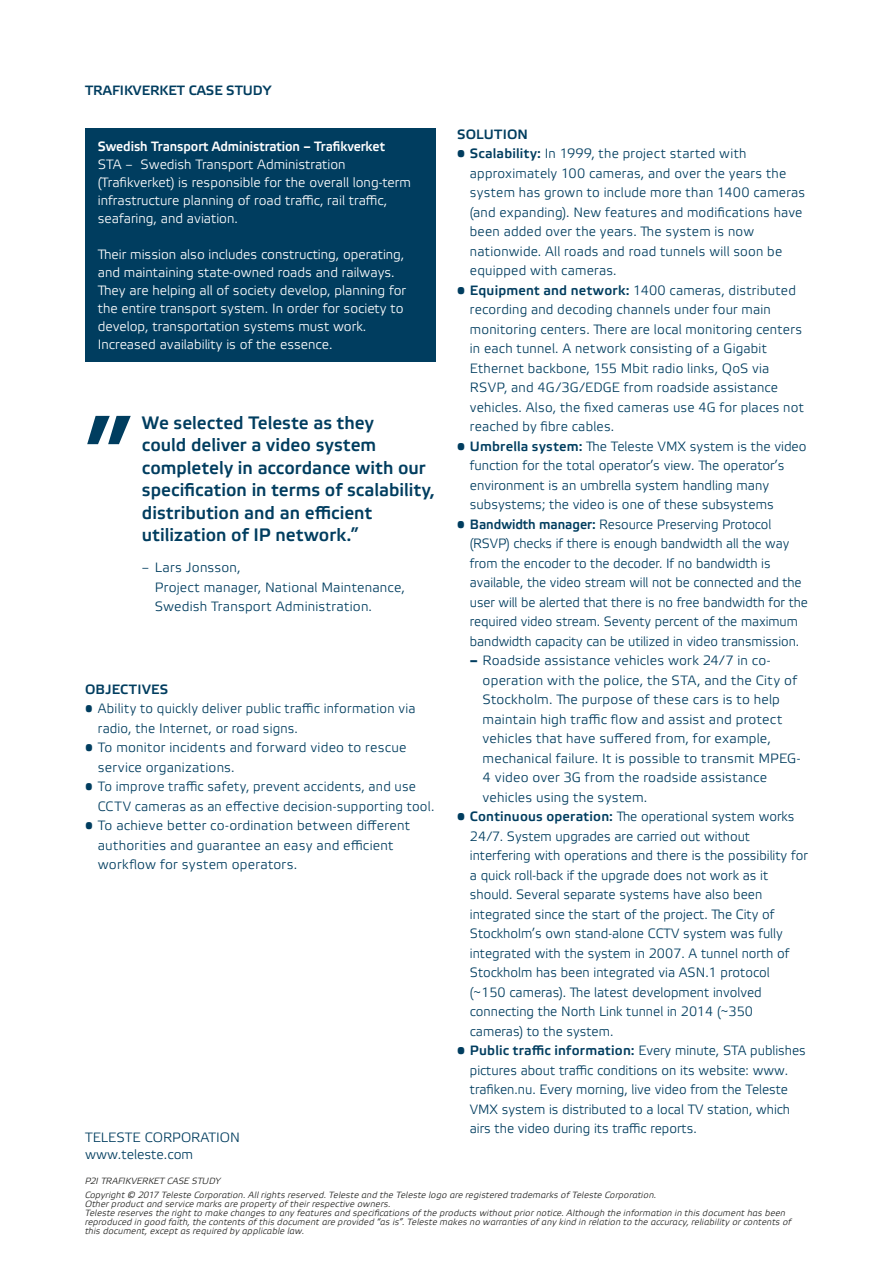
<style>
.page{position:relative;width:893px;height:1263px;background:#fff}
.page>*{position:absolute;margin:0;border:0;box-sizing:border-box;transform-origin:0 0}
.t1{font:108px "Etelka Medium Pro";color:#003d5f}
.t2{font:18px/22.5px "Etelka Medium Pro";color:#003d5f}
.t3{font:13.5px/19.5px "Etelka Light Pro";letter-spacing:.01em;color:#003d5f}
.t4{font:13.5px/18px "Etelka Light Pro";color:#fff}
.t5{font:13.5px/19.5px "Etelka Light Pro";letter-spacing:.01em;color:#003d5f;scale:.96 1}
.t6{font:13.5px "Etelka Medium Pro";letter-spacing:-.005em;color:#fff;scale:.95 1}
.t7{font:13.5px "Etelka Medium Pro";color:#003d5f}
.t8{font:13.5px "Etelka Medium Pro";letter-spacing:.02em;color:#003d5f}
.t9{font:italic 9px/9px "Etelka Light Pro";letter-spacing:.02em;color:#1d1d1b}
.t10{font:italic 9px "Etelka Light Pro";letter-spacing:-.005em;color:#1d1d1b}
.s1{font-weight:700}
.s2{font-family:"Etelka Text Pro";font-weight:700}
</style>
<div class="page">
<div style="left:85px;top:129px;width:351px;height:233px;background:#003d5f"></div>
<p class="t7" style="left:85px;top:83px;width:188px">TRAFIKVERKET CASE STUDY</p>
<p class="t6" style="left:98px;top:139px;width:304px">Swedish Transport Administration – Trafikverket</p>
<p class="t4" style="left:98px;top:157px;width:315px">STA – Swedish Transport Administration (Trafikverket) is responsible for the overall long-term infrastructure planning of road traffic, rail traffic, seafaring, and aviation.</p>
<p class="t4" style="left:98px;top:247px;width:310px">Their mission also includes constructing, operating, and maintaining state-owned roads and railways.<br>They are helping all of society develop, planning for the entire transport system. In order for society to develop, transportation systems must work.<br>Increased availability is of the essence.</p>
<h1 class="t1" style="left:85px;top:402px;width:50px">”</h1>
<h2 class="t2" style="left:142px;top:412px;width:295px">We selected Teleste as they<br>could deliver a video system completely in accordance with our specification in terms of scalability, distribution and an efficient utilization of IP network.”</h2>
<p class="t3" style="left:155px;top:559px;width:252px;text-indent:-13px">– Lars Jonsson,<br>Project manager, National Maintenance,<br>Swedish Transport Administration.</p>
<p class="t8" style="left:85px;top:682px;width:85px">OBJECTIVES</p>
<p class="t3" style="left:98px;top:700px;width:319px;text-indent:-13px">• Ability to quickly deliver public traffic information via radio, the Internet, or road signs.</p>
<p class="t3" style="left:98px;top:739px;width:310px;text-indent:-13px">• To monitor incidents and forward video to rescue service organizations.</p>
<p class="t3" style="left:98px;top:778px;width:338px;text-indent:-13px">• To improve traffic safety, prevent accidents, and use<br>CCTV cameras as an effective decision-supporting tool.</p>
<p class="t3" style="left:98px;top:817px;width:314px;text-indent:-13px">• To achieve better co-ordination between different authorities and guarantee an easy and efficient workflow for system operators.</p>
<p class="t3" style="left:85px;top:1130px;width:156px;line-height:16.5px">TELESTE CORPORATION www.teleste.com</p>
<p class="t10" style="left:85px;top:1176px;width:137px">P2I TRAFIKVERKET CASE STUDY</p>
<p class="t7" style="left:457px;top:127px;width:72px">SOLUTION</p>
<p class="t3" style="left:470px;top:145px;width:337px;text-indent:-13px"><span class="s1">• Scalability:</span> In 1999, the project started with approximately 100 cameras, and over the years the system has grown to include more than 1400 cameras (and expanding). New features and modifications have been added over the years. The system is now nationwide. All roads and road tunnels will soon be equipped with cameras.</p>
<p class="t3" style="left:470px;top:281px;width:336px;text-indent:-13px"><span class="s1">• Equipment and network:</span> 1400 cameras, distributed recording and decoding channels under four main monitoring centers. There are local monitoring centers in each tunnel. A network consisting of a Gigabit Ethernet backbone, 155 Mbit radio links, QoS via RSVP, and 4G/3G/EDGE from roadside assistance vehicles. Also, the fixed cameras use 4G for places not reached by fibre cables.</p>
<p class="t3" style="left:470px;top:437px;width:338px;text-indent:-13px"><span class="s1">• Umbrella system:</span> The Teleste VMX system is the video function for the total operator’s view. The operator’s environment is an umbrella system handling many subsystems; the video is one of these subsystems</p>
<p class="t5" style="left:470px;top:515px;width:354px;text-indent:-13px"><span class="s1">• Bandwidth manager:</span> Resource Preserving Protocol (RSVP) checks if there is enough bandwidth all the way from the encoder to the decoder. If no bandwidth is available, the video stream will not be connected and the user will be alerted that there is no free bandwidth for the required video stream. Seventy percent of the maximum bandwidth capacity can be utilized in video transmission.</p>
<p class="t3" style="left:483px;top:652px;width:319px;text-indent:-13px"><span class="s2">–</span> Roadside assistance vehicles work 24/7 in co&shy;operation with the police, the STA, and the City of Stockholm. The purpose of these cars is to help maintain high traffic flow and assist and protect vehicles that have suffered from, for example, mechanical failure. It is possible to transmit MPEG-4 video over 3G from the roadside assistance vehicles using the system.</p>
<p class="t3" style="left:470px;top:808px;width:339px;text-indent:-13px"><span class="s1">• Continuous operation:</span> The operational system works 24/7. System upgrades are carried out without interfering with operations and there is the possibility for a quick roll-back if the upgrade does not work as it should. Several separate systems have also been integrated since the start of the project. The City of Stockholm’s own stand-alone CCTV system was fully integrated with the system in 2007. A tunnel north of Stockholm has been integrated via ASN.1 protocol (~150 cameras). The latest development involved connecting the North Link tunnel in 2014 (~350 cameras) to the system.</p>
<p class="t3" style="left:470px;top:1042px;width:337px;text-indent:-13px"><span class="s1">• Public traffic information:</span> Every minute, STA publishes pictures about traffic conditions on its website: www. trafiken.nu. Every morning, live video from the Teleste VMX system is distributed to a local TV station, which airs the video during its traffic reports.</p>
<p class="t9" style="left:85px;top:1191px;width:708px">Copyright © 2017 Teleste Corporation. All rights reserved. Teleste and the Teleste logo are registered trademarks of Teleste Corporation.<br>Other product and service marks are property of their respective owners.<br>Teleste reserves the right to make changes to any features and specifications of the products without prior notice. Although the information in this document has been reproduced in good faith, the contents of this document are provided “as is”. Teleste makes no warranties of any kind in relation to the accuracy, reliability or contents of this document, except as required by applicable law.</p>
</div>
